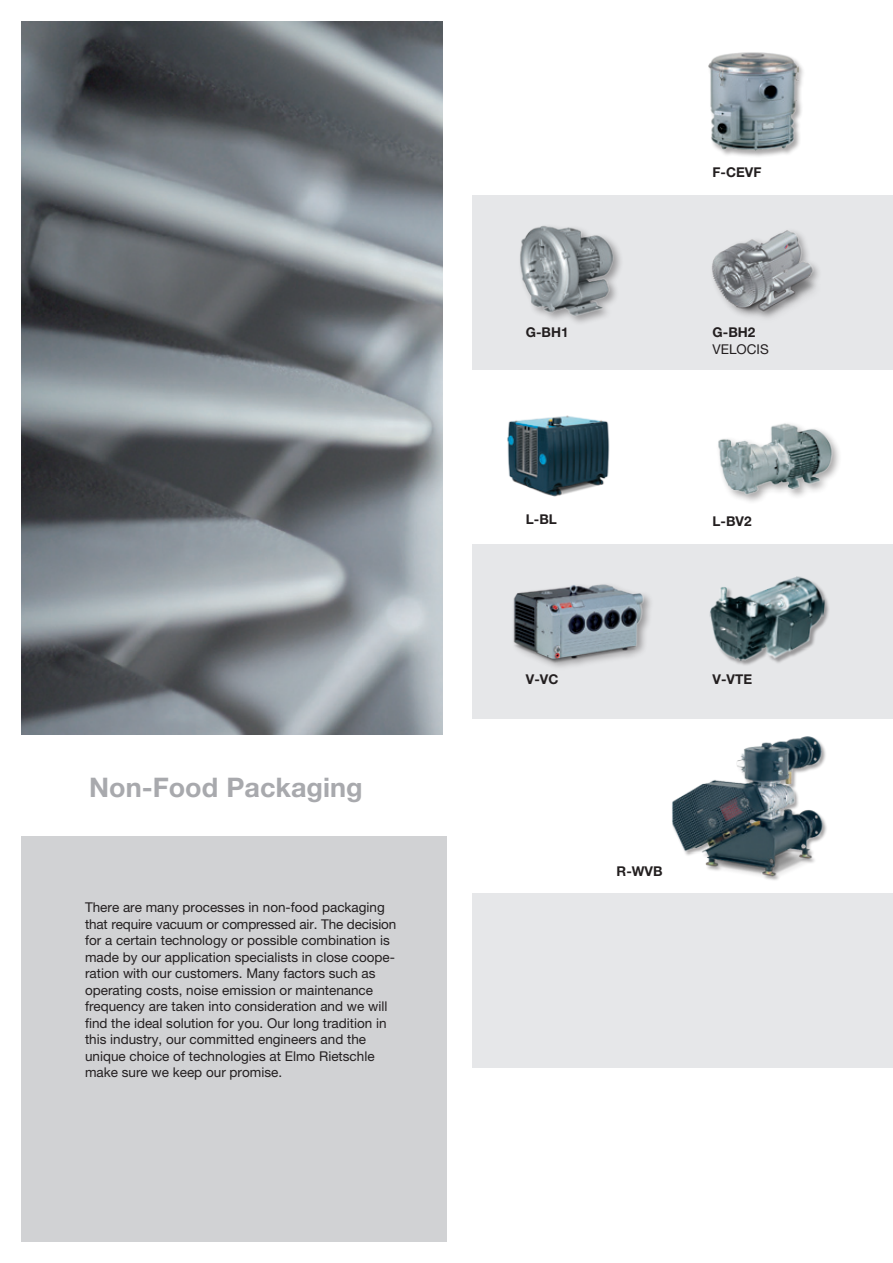
<style>
.page{position:relative;width:893px;height:1263px;background:#fff}
.page>*{position:absolute;margin:0;border:0;box-sizing:border-box;transform-origin:0 0}
.Head_grey_Einleitung{font:700 27px "Helvetica Neue LT Pro";color:#a8a9ad}
.Fließtext{font:13.5px/16.5px "Helvetica Neue LT Pro";color:#231f20}
.Head_Fließtext{font:700 13.5px "Helvetica Neue LT Pro";color:#231f20}
.Head_Fließtext-2{font:13.5px "Helvetica Neue LT Pro";color:#231f20}
</style>
<div class="page">
<div style="left:472px;top:196px;width:421px;height:174px;background:#e6e7e9"></div>
<div style="left:472px;top:893px;width:421px;height:174px;background:#e6e7e9"></div>
<div style="left:472px;top:544px;width:421px;height:175px;background:#e6e7e9"></div>
<div style="left:21px;top:837px;width:425px;height:405px;background:#d1d2d4"></div>
<img style="left:21px;top:21px;width:421px;height:714px">
<img style="left:507px;top:415px;width:103px;height:82px">
<img style="left:718px;top:423px;width:121px;height:78px">
<img style="left:520px;top:225px;width:96px;height:93px">
<img style="left:712px;top:230px;width:107px;height:88px">
<div style="left:707px;top:52px;width:113px;height:121px;background:#231f20;opacity:.4"></div>
<img style="left:707px;top:52px;width:92px;height:98px">
<div style="left:672px;top:737px;width:196px;height:157px;background:#fff"></div>
<img style="left:672px;top:736px;width:155px;height:144px">
<img style="left:513px;top:584px;width:136px;height:81px">
<img style="left:709px;top:576px;width:117px;height:89px">
<p class="Head_grey_Einleitung" style="left:89px;top:770px;width:275px">Non-Food Packaging</p>
<p class="Fließtext" style="left:85px;top:899px;width:313px">There are many processes in non-food packaging that require vacuum or compressed air. The decision for a certain technology or possible combination is made by our application specialists in close coope&shy;ration with our customers. Many factors such as operating costs, noise emission or maintenance frequency are taken into consideration and we will find the ideal solution for you. Our long tradition in this industry, our committed engineers and the unique choice of technologies at Elmo Rietschle make sure we keep our promise.</p>
<p class="Head_Fließtext" style="left:713px;top:163px;width:50px">F-CEVF</p>
<p class="Head_Fließtext" style="left:526px;top:324px;width:44px">G-BH1</p>
<p class="Head_Fließtext" style="left:713px;top:324px;width:44px">G-BH2</p>
<p class="Head_Fließtext-2" style="left:713px;top:341px;width:58px">VELOCIS</p>
<p class="Head_Fließtext" style="left:526px;top:511px;width:33px">L-BL</p>
<p class="Head_Fließtext" style="left:713px;top:513px;width:41px">L-BV2</p>
<p class="Head_Fließtext" style="left:526px;top:671px;width:34px">V-VC</p>
<p class="Head_Fließtext" style="left:713px;top:671px;width:41px">V-VTE</p>
<p class="Head_Fließtext" style="left:617px;top:862px;width:47px">R-WVB</p>
</div>
